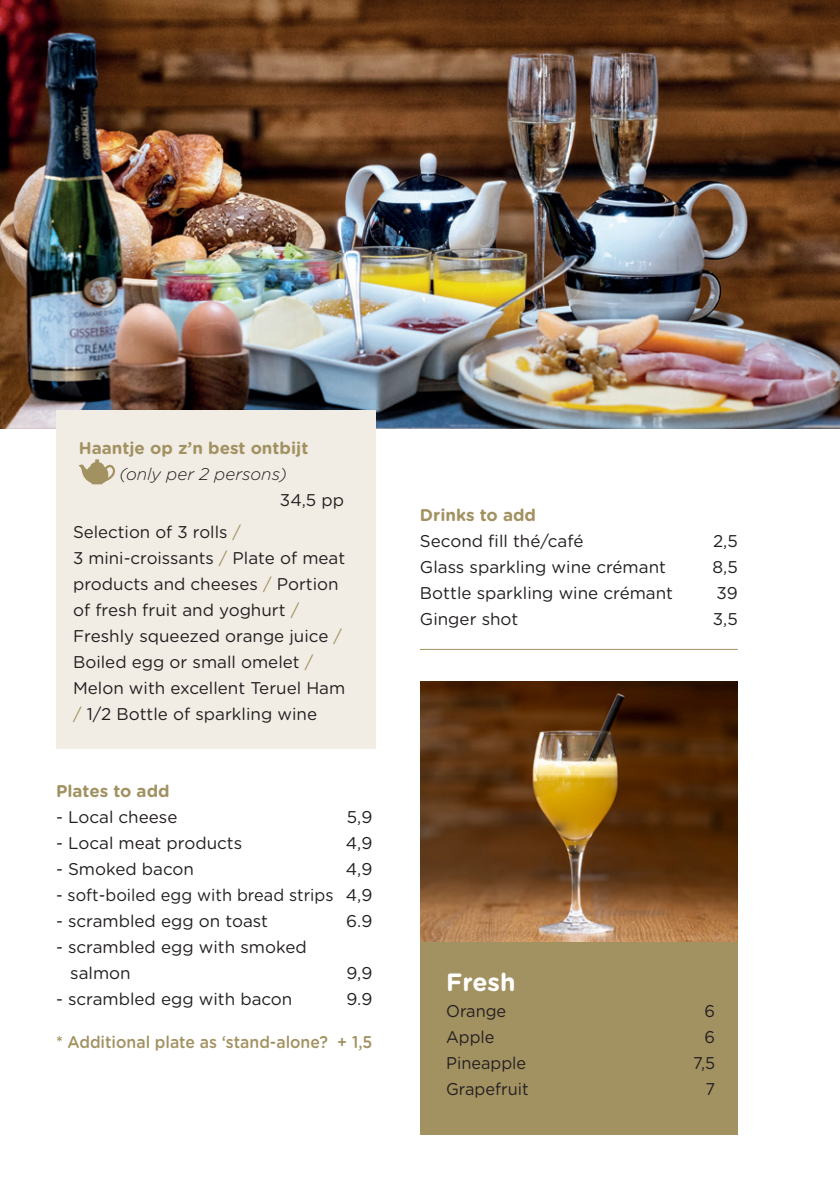
<style>
.page{position:relative;width:840px;height:1191px;background:#fff}
.page>*{position:absolute;margin:0;border:0;box-sizing:border-box;transform-origin:0 0}
.t1{font:700 25px "Gotham Rounded";color:#fff}
.t2{font:17px/26px "Gotham Rounded";color:#231f20}
.t3{font:17px "Gotham Rounded";color:#231f20;scale:.96 1}
.t4{font:700 17px "Gotham Rounded";color:#a29161}
.t5{font:500 17px "Gotham Rounded";color:#a29161;scale:.93 1}
.t6{font:italic 300 17px "Gotham Rounded";color:#231f20}
.s1{color:#a29161}
</style>
<div class="page">
<img style="left:0;top:0;width:839px;height:428px">
<div style="left:56px;top:410px;width:319px;height:338px;background:#f1ede5"></div>
<svg style="left:79px;top:459px;width:36px;height:25px"></svg>
<hr style="left:420px;top:649px;width:317px;height:1px;background:#a29161">
<div style="left:420px;top:941px;width:317px;height:194px;background:#a29161"></div>
<img style="left:420px;top:681px;width:317px;height:260px">
<p class="t4" style="left:79px;top:436px;width:231px">Haantje op z’n best ontbijt</p>
<p class="t6" style="left:119px;top:463px;width:169px">(only per 2 persons)</p>
<p class="t2" style="left:280px;top:486px;width:66px">34,5 pp</p>
<p class="t2" style="left:73px;top:518px;width:273px">Selection of 3 rolls <span class="s1">/<br></span>3 mini-croissants <span class="s1">/</span> Plate of meat products and cheeses <span class="s1">/</span> Portion of fresh fruit and yoghurt <span class="s1">/<br></span>Freshly squeezed orange juice <span class="s1">/<br></span>Boiled egg or small omelet <span class="s1">/<br></span>Melon with excellent Teruel Ham <span class="s1">/</span> 1/2 Bottle of sparkling wine</p>
<p class="t4" style="left:56px;top:778px;width:115px">Plates to add</p>
<p class="t2" style="left:56px;top:803px;width:123px">- Local cheese</p>
<p class="t2" style="left:346px;top:803px;width:27px">5,9</p>
<p class="t2" style="left:56px;top:829px;width:188px">- Local meat products</p>
<p class="t2" style="left:345px;top:829px;width:28px">4,9</p>
<p class="t2" style="left:56px;top:855px;width:139px">- Smoked bacon</p>
<p class="t2" style="left:345px;top:855px;width:28px">4,9</p>
<p class="t3" style="left:56px;top:883px;width:331px">- soft-boiled egg with bread strips 4,9</p>
<p class="t2" style="left:56px;top:907px;width:213px">- scrambled egg on toast</p>
<p class="t2" style="left:346px;top:907px;width:28px">6.9</p>
<p class="t2" style="left:70px;top:933px;width:238px;text-indent:-14px">- scrambled egg with smoked salmon</p>
<p class="t2" style="left:346px;top:959px;width:27px">9,9</p>
<p class="t2" style="left:56px;top:985px;width:238px">- scrambled egg with bacon</p>
<p class="t2" style="left:346px;top:985px;width:27px">9.9</p>
<p class="t5" style="left:56px;top:1029px;width:341px">* Additional plate as ‘stand-alone? + 1,5</p>
<p class="t4" style="left:420px;top:503px;width:117px">Drinks to add</p>
<p class="t2" style="left:420px;top:527px;width:165px">Second fill thé/café</p>
<p class="t2" style="left:712px;top:527px;width:26px">2,5</p>
<p class="t2" style="left:420px;top:553px;width:247px">Glass sparkling wine crémant</p>
<p class="t2" style="left:712px;top:553px;width:27px">8,5</p>
<p class="t2" style="left:420px;top:579px;width:254px">Bottle sparkling wine crémant</p>
<p class="t2" style="left:716px;top:579px;width:23px">39</p>
<p class="t2" style="left:420px;top:605px;width:100px">Ginger shot</p>
<p class="t2" style="left:712px;top:605px;width:26px">3,5</p>
<p class="t1" style="left:446px;top:964px;width:71px">Fresh</p>
<p class="t3" style="left:446px;top:999px;width:64px">Orange</p>
<p class="t3" style="left:704px;top:999px;width:12px">6</p>
<p class="t3" style="left:446px;top:1025px;width:52px">Apple</p>
<p class="t3" style="left:704px;top:1025px;width:12px">6</p>
<p class="t3" style="left:446px;top:1051px;width:85px">Pineapple</p>
<p class="t3" style="left:692px;top:1051px;width:25px">7,5</p>
<p class="t3" style="left:446px;top:1077px;width:87px">Grapefruit</p>
<p class="t3" style="left:705px;top:1077px;width:12px">7</p>
</div>
